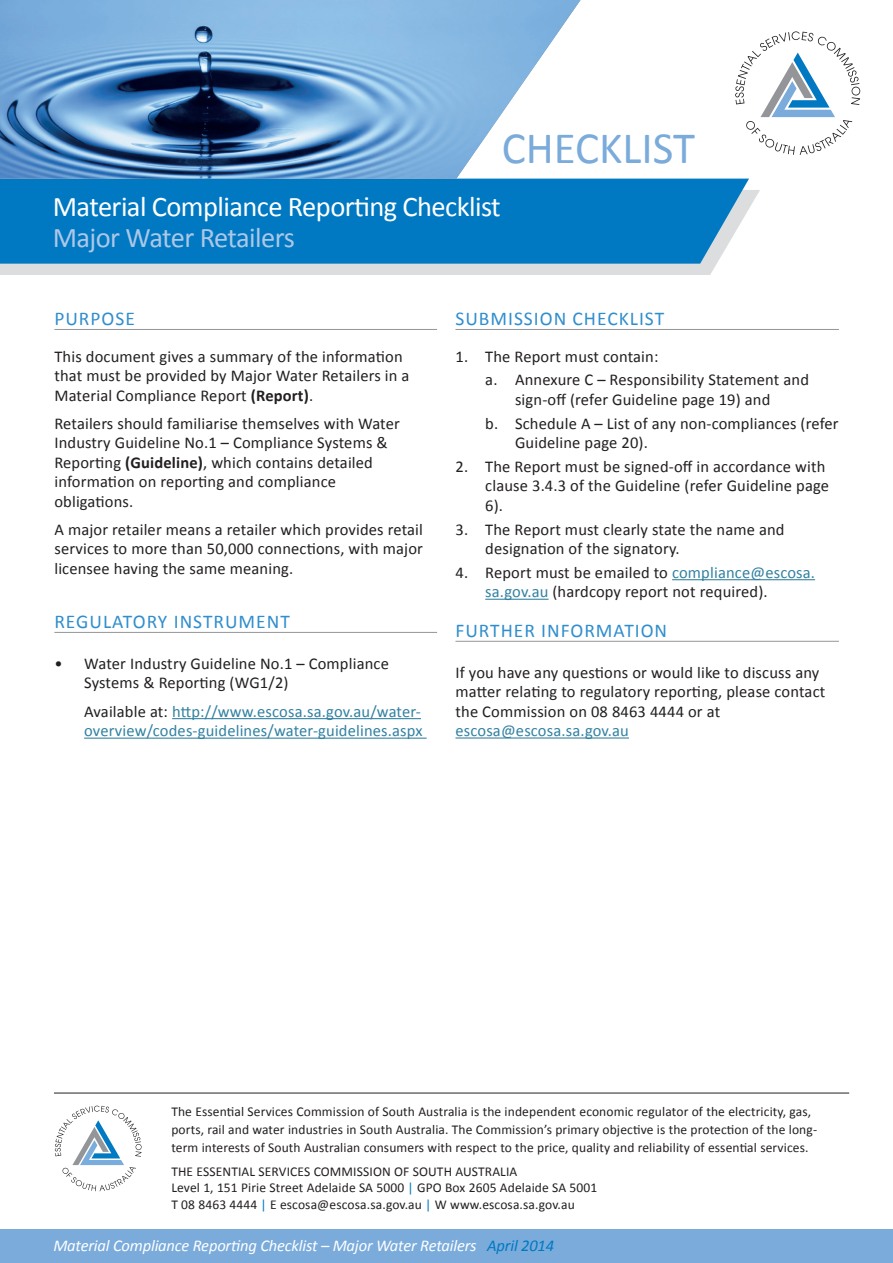
<style>
.page{position:relative;width:893px;height:1263px;background:#fff}
.page>*{position:absolute;margin:0;border:0;box-sizing:border-box;transform-origin:0 0}
.t1{font:45px "Calibri";color:#7aabdb}
.t2{font:28.5px "Calibri";letter-spacing:-.02em;color:#fff}
.t3{font:28.5px "Calibri";letter-spacing:-.02em;color:#adc7e7}
.t4{font:19.5px "Calibri";letter-spacing:.05em;color:#308ecd}
.t5{font:16.5px/19.5px "Calibri";letter-spacing:.01em;color:#231f20}
.t6{font:16.5px/19.5px "Calibri";letter-spacing:.01em;color:#3281a1}
.t7{font:italic 16.5px "Calibri";letter-spacing:-.01em;color:#fff}
.t8{font:13.5px/16.5px "Calibri";letter-spacing:.01em;color:#231f20}
.s1{font-weight:700}
.s2{color:#231f20}
.s3{color:#3281a1}
.s4{color:#0079c2}
</style>
<div class="page">
<svg style="left:735px;top:31px;width:125px;height:124px"></svg>
<div style="left:0;top:1229px;width:893px;height:34px;background:#7aabdb"></div>
<svg style="left:0;top:190px;width:760px;height:85px;fill:#dcdddf"></svg>
<div style="left:0;top:179px;width:749px;height:85px;background:#0079c2"></div>
<hr style="left:54px;top:1093px;width:795px;height:1px;background:#231f20">
<svg style="left:55px;top:1106px;width:87px;height:85px"></svg>
<hr style="left:54px;top:329px;width:383px;height:1px;background:#939598">
<hr style="left:54px;top:632px;width:383px;height:1px;background:#939598">
<hr style="left:172px;top:718px;width:249px;height:1px;background:#3281a1">
<hr style="left:84px;top:738px;width:343px;height:1px;background:#3281a1">
<hr style="left:455px;top:329px;width:384px;height:1px;background:#939598">
<hr style="left:672px;top:579px;width:143px;height:1px;background:#3281a1">
<hr style="left:485px;top:599px;width:64px;height:1px;background:#3281a1">
<hr style="left:455px;top:641px;width:384px;height:1px;background:#939598">
<hr style="left:455px;top:737px;width:174px;height:1px;background:#3281a1">
<img style="left:0;top:0;width:580px;height:179px">
<h1 class="t1" style="left:502px;top:121px;width:195px">CHECKLIST</h1>
<h2 class="t2" style="left:53px;top:189px;width:450px">Material Compliance Reporting Checklist</h2>
<h2 class="t3" style="left:53px;top:220px;width:244px">Major Water Retailers</h2>
<p class="t4" style="left:54px;top:306px;width:82px">PURPOSE</p>
<p class="t5" style="left:54px;top:346px;width:357px">This document gives a summary of the information that must be provided by Major Water Retailers in a<br>Material Compliance Report <span class="s1">(Report)</span>.</p>
<p class="t5" style="left:54px;top:413px;width:347px">Retailers should familiarise themselves with Water Industry Guideline No.1 – Compliance Systems &amp; Reporting <span class="s1">(Guideline)</span>, which contains detailed information on reporting and compliance obligations.</p>
<p class="t5" style="left:54px;top:519px;width:370px;text-align:justify">A major retailer means a retailer which provides retail services to more than 50,000 connections, with major licensee having the same meaning.</p>
<p class="t4" style="left:54px;top:609px;width:237px">REGULATORY INSTRUMENT</p>
<p class="t5" style="left:84px;top:653px;width:306px;text-indent:-30px">• Water Industry Guideline No.1 – Compliance<br>Systems &amp; Reporting (WG1/2)</p>
<p class="t6" style="left:84px;top:701px;width:340px"><span class="s2">Available at:</span> http://www.escosa.sa.gov.au/water&shy;overview/codes-guidelines/water-guidelines.aspx</p>
<p class="t4" style="left:455px;top:306px;width:210px">SUBMISSION CHECKLIST</p>
<p class="t5" style="left:485px;top:343px;width:325px;line-height:23.7px;text-indent:-30px">1. The Report must contain:<br>a. Annexure C – Responsibility Statement and</p>
<p class="t5" style="left:485px;top:387px;width:355px;line-height:23.7px;text-indent:30px">sign-off (refer Guideline page 19) and<br>b. Schedule A – List of any non-compliances (refer</p>
<p class="t5" style="left:515px;top:432px;width:134px">Guideline page 20).</p>
<p class="t5" style="left:485px;top:456px;width:345px;text-indent:-30px">2. The Report must be signed-off in accordance with clause 3.4.3 of the Guideline (refer Guideline page<br>6).</p>
<p class="t5" style="left:485px;top:519px;width:301px;text-indent:-30px">3. The Report must clearly state the name and designation of the signatory.</p>
<p class="t5" style="left:485px;top:562px;width:331px;text-indent:-30px">4. Report must be emailed to <span class="s3">compliance@escosa. sa.gov.au</span> (hardcopy report not required).</p>
<p class="t4" style="left:455px;top:618px;width:213px">FURTHER INFORMATION</p>
<p class="t5" style="left:455px;top:662px;width:371px">If you have any questions or would like to discuss any matter relating to regulatory reporting, please contact the Commission on 08 8463 4444 or at</p>
<p class="t6" style="left:455px;top:720px;width:175px">escosa@escosa.sa.gov.au</p>
<p class="t8" style="left:171px;top:1102px;width:647px;line-height:18px">The Essential Services Commission of South Australia is the independent economic regulator of the electricity, gas, ports, rail and water industries in South Australia. The Commission’s primary objective is the protection of the long&shy;term interests of South Australian consumers with respect to the price, quality and reliability of essential services.</p>
<p class="t8" style="left:171px;top:1162px;width:427px">THE ESSENTIAL SERVICES COMMISSION OF SOUTH AUSTRALIA<br>Level 1, 151 Pirie Street Adelaide SA 5000 <span class="s4">|</span> GPO Box 2605 Adelaide SA 5001<br>T 08 8463 4444 <span class="s4">|</span> E escosa@escosa.sa.gov.au <span class="s4">|</span> W www.escosa.sa.gov.au</p>
<p class="t7" style="left:53px;top:1235px;width:502px">Material Compliance Reporting Checklist – Major Water Retailers <span class="s4">April 2014</span></p>
</div>
